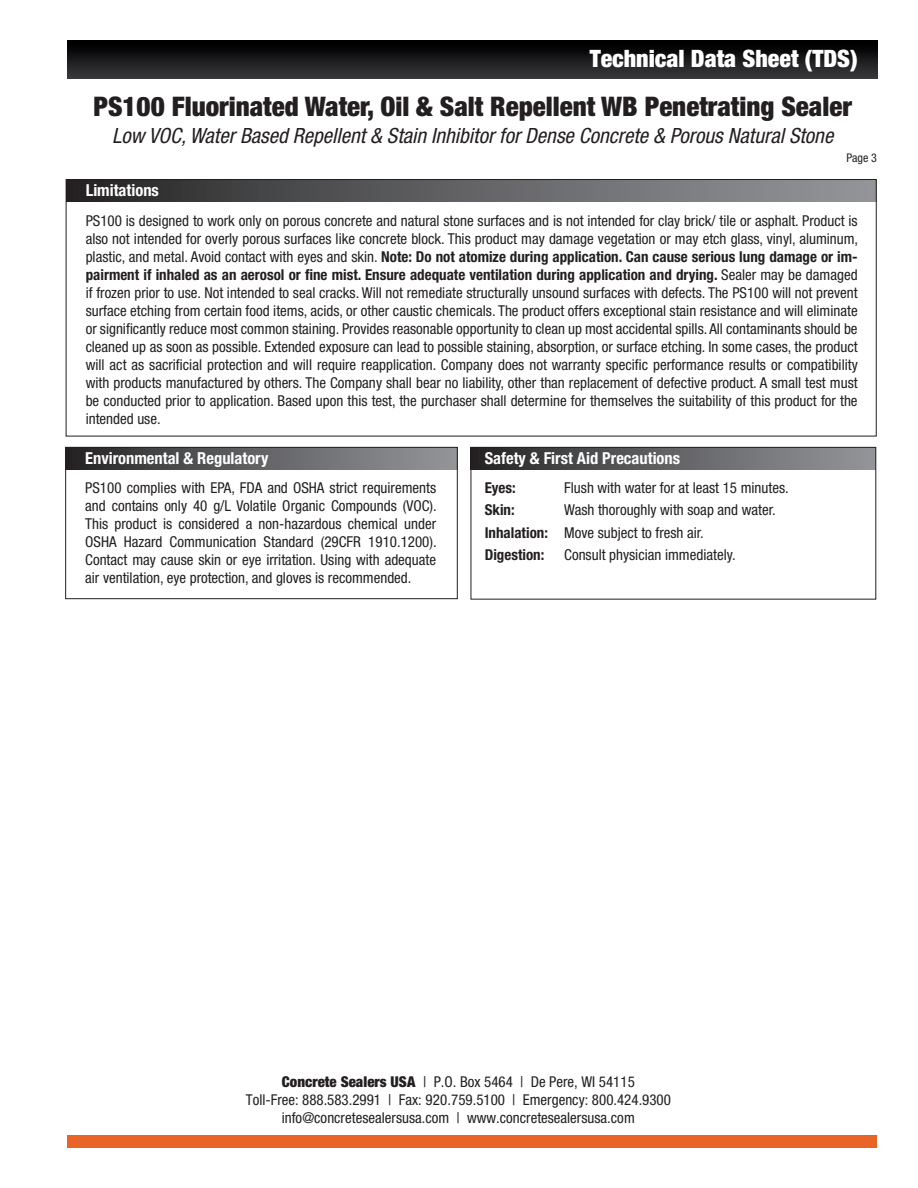
<style>
.page{position:relative;width:918px;height:1188px;background:#fff}
.page>*{position:absolute;margin:0;border:0;box-sizing:border-box;transform-origin:0 0}
.t1{font:900 condensed 27px "Helvetica Neue LT Std";color:#231f20}
.t2{font:900 condensed 24px "Helvetica Neue LT Std";color:#fff}
.t3{font:italic condensed 21px "Helvetica Neue LT Std";color:#231f20}
.t4{font:700 condensed 16.5px "Helvetica Neue LT Std";color:#fff}
.t5{font:condensed 15px/18px "Helvetica Neue LT Std";color:#231f20;text-align:justify}
.t6{font:700 condensed 15px "Helvetica Neue LT Std";color:#231f20}
.t7{font:condensed 12px "Helvetica Neue LT Std";color:#231f20}
.s1{font-weight:700}
.s2{font-weight:900}
</style>
<div class="page">
<div style="left:67px;top:1135px;width:810px;height:12px;background:#e86427"></div>
<div style="left:67px;top:40px;width:810px;height:38px;background:linear-gradient(to bottom,#000,#373639)"></div>
<div style="left:66px;top:447px;width:391px;height:22px;background:linear-gradient(to right,#292828,#97999d)"></div>
<div style="left:471px;top:447px;width:405px;height:22px;background:linear-gradient(to right,#292828,#97999d)"></div>
<div style="left:65px;top:447px;width:393px;height:152px;border:1px solid #231f20"></div>
<div style="left:471px;top:447px;width:405px;height:152px;border:1px solid #231f20"></div>
<div style="left:66px;top:179px;width:810px;height:22px;background:linear-gradient(to right,#292728,#97999d)"></div>
<div style="left:66px;top:179px;width:810px;height:257px;border:1px solid #231f20"></div>
<p class="t2" style="left:590px;top:44px;width:269px">Technical Data Sheet (TDS)</p>
<p class="t1" style="left:94px;top:89px;width:760px">PS100 Fluorinated Water, Oil &amp; Salt Repellent WB Penetrating Sealer</p>
<p class="t3" style="left:112px;top:123px;width:723px">Low VOC, Water Based Repellent &amp; Stain Inhibitor for Dense Concrete &amp; Porous Natural Stone</p>
<p class="t4" style="left:86px;top:180px;width:75px">Limitations</p>
<p class="t7" style="left:847px;top:151px;width:32px">Page 3</p>
<p class="t5" style="left:86px;top:211px;width:774px">PS100 is designed to work only on porous concrete and natural stone surfaces and is not intended for clay brick/ tile or asphalt. Product is also not intended for overly porous surfaces like concrete block. This product may damage vegetation or may etch glass, vinyl, aluminum, plastic, and metal. Avoid contact with eyes and skin. <span class="s1">Note: Do not atomize during application. Can cause serious lung damage or im&shy;pairment if inhaled as an aerosol or fine mist. Ensure adequate ventilation during application and drying.</span> Sealer may be damaged if frozen prior to use. Not intended to seal cracks. Will not remediate structurally unsound surfaces with defects. The PS100 will not prevent surface etching from certain food items, acids, or other caustic chemicals. The product offers exceptional stain resistance and will eliminate or significantly reduce most common staining. Provides reasonable opportunity to clean up most accidental spills. All contaminants should be cleaned up as soon as possible. Extended exposure can lead to possible staining, absorption, or surface etching. In some cases, the product will act as sacrificial protection and will require reapplication. Company does not warranty specific performance results or compatibility with products manufactured by others. The Company shall bear no liability, other than replacement of defective product. A small test must be conducted prior to application. Based upon this test, the purchaser shall determine for themselves the suitability of this product for the intended use.</p>
<p class="t4" style="left:85px;top:448px;width:185px">Environmental &amp; Regulatory</p>
<p class="t4" style="left:485px;top:448px;width:197px">Safety &amp; First Aid Precautions</p>
<p class="t5" style="left:85px;top:479px;width:353px">PS100 complies with EPA, FDA and OSHA strict requirements and contains only 40 g/L Volatile Organic Compounds (VOC).<br>This product is considered a non-hazardous chemical under OSHA Hazard Communication Standard (29CFR 1910.1200).<br>Contact may cause skin or eye irritation. Using with adequate air ventilation, eye protection, and gloves is recommended.</p>
<p class="t6" style="left:485px;top:478px;width:33px">Eyes:</p>
<p class="t5" style="left:564px;top:479px;width:226px">Flush with water for at least 15 minutes.</p>
<p class="t6" style="left:485px;top:501px;width:31px">Skin:</p>
<p class="t5" style="left:564px;top:501px;width:213px">Wash thoroughly with soap and water.</p>
<p class="t5" style="left:485px;top:524px;width:221px"><span class="s1">Inhalation:</span> Move subject to fresh air.</p>
<p class="t6" style="left:485px;top:546px;width:61px">Digestion:</p>
<p class="t5" style="left:564px;top:546px;width:173px">Consult physician immediately.</p>
<p class="t5" style="left:246px;top:1072px;width:427px;text-align:center"><span class="s2">Concrete Sealers USA</span> | P.O. Box 5464 | De Pere, WI 54115<br>Toll-Free: 888.583.2991 | Fax: 920.759.5100 | Emergency: 800.424.9300 info@concretesealersusa.com | www.concretesealersusa.com</p>
</div>
